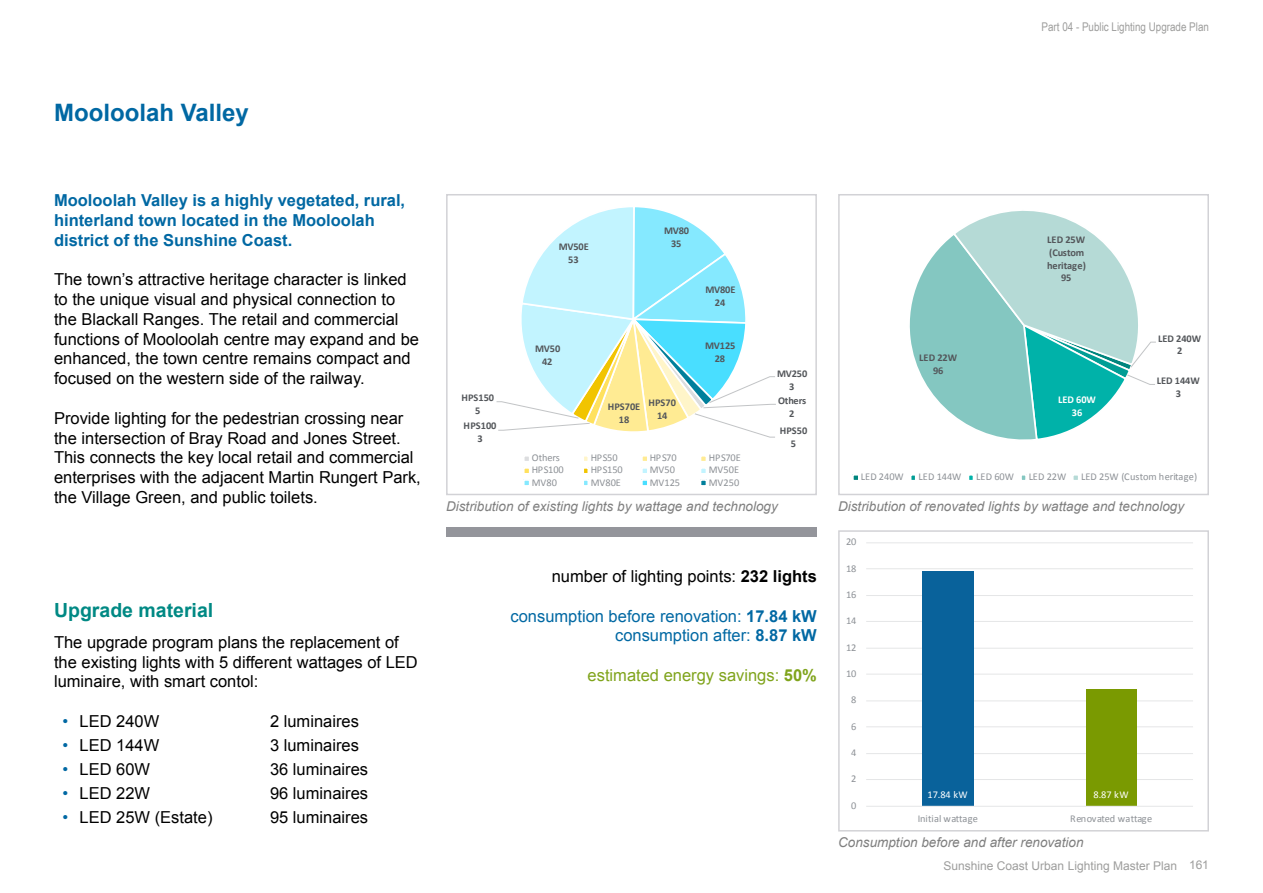
<style>
.page{position:relative;width:1263px;height:893px;background:#fff}
.page>*{position:absolute;margin:0;border:0;box-sizing:border-box;transform-origin:0 0}
.t1{font:700 24px "Arial";color:#0068a3}
.t2{font:700 19.5px "Arial";color:#008984}
.t3{font:16.5px/19.8px "Arial";color:#000}
.t4{font:700 16.5px/19.8px "Arial";color:#0068a3}
.t5{font:16.5px/19.8px "Arial";color:#0068a3;text-align:right}
.t6{font:16.5px "Arial";color:#80a41c}
.t7{font:italic 13.5px "Arial";color:#7f7f7f}
.t8{font:12px "Arial";color:#9d9d9c}
.t9{font:12px "Arial Narrow";color:#9d9d9c}
.t10{font:10.35px "Calibri";letter-spacing:-.005em;color:#8d9196}
.t11{font:700 10.35px/12.9px "Calibri";letter-spacing:-.005em;color:#53565a;text-align:center}
.t12{font:10.35px "Calibri";letter-spacing:-.005em;color:#fff}
.t13{font:700 10.35px/12.9px "Calibri";letter-spacing:-.005em;color:#fff;text-align:center}
.s1{color:#0068a3}
.s2{font-weight:700}
</style>
<div class="page">
<div style="left:446px;top:527px;width:371px;height:10px;background:#94959b"></div>
<hr style="left:866px;top:779px;width:327px;height:1px;background:#e5e6e7">
<hr style="left:866px;top:753px;width:327px;height:1px;background:#e5e6e7">
<hr style="left:866px;top:726px;width:327px;height:1px;background:#e5e6e7">
<hr style="left:866px;top:700px;width:327px;height:1px;background:#e5e6e7">
<hr style="left:866px;top:674px;width:327px;height:1px;background:#e5e6e7">
<hr style="left:866px;top:648px;width:327px;height:1px;background:#e5e6e7">
<hr style="left:866px;top:621px;width:327px;height:1px;background:#e5e6e7">
<hr style="left:866px;top:595px;width:327px;height:1px;background:#e5e6e7">
<hr style="left:866px;top:568px;width:327px;height:1px;background:#e5e6e7">
<hr style="left:866px;top:542px;width:327px;height:1px;background:#e5e6e7">
<div style="left:922px;top:571px;width:51px;height:235px;background:#09629b"></div>
<div style="left:1086px;top:689px;width:50px;height:117px;background:#7a9a01"></div>
<hr style="left:866px;top:806px;width:327px;height:1px;background:#e5e6e7">
<div style="left:838px;top:530px;width:371px;height:301px;border:2px solid #d2d2d6"></div>
<svg style="left:496px;top:207px;width:280px;height:231px"></svg>
<div style="left:523px;top:455px;width:8px;height:8px;border:2px solid #fff"></div>
<div style="left:582px;top:455px;width:7px;height:8px;border:2px solid #fff"></div>
<div style="left:641px;top:455px;width:8px;height:8px;border:2px solid #fff"></div>
<div style="left:700px;top:455px;width:7px;height:8px;border:2px solid #fff"></div>
<div style="left:523px;top:467px;width:8px;height:8px;border:2px solid #fff"></div>
<div style="left:582px;top:467px;width:7px;height:8px;border:2px solid #fff"></div>
<div style="left:641px;top:467px;width:8px;height:8px;border:2px solid #fff"></div>
<div style="left:700px;top:467px;width:7px;height:8px;border:2px solid #fff"></div>
<div style="left:523px;top:479px;width:8px;height:8px;border:2px solid #fff"></div>
<div style="left:582px;top:479px;width:7px;height:8px;border:2px solid #fff"></div>
<div style="left:641px;top:479px;width:8px;height:8px;border:2px solid #fff"></div>
<div style="left:700px;top:479px;width:7px;height:8px;border:2px solid #fff"></div>
<div style="left:446px;top:194px;width:371px;height:301px;border:1px solid #d2d2d6"></div>
<svg style="left:909px;top:210px;width:247px;height:230px"></svg>
<div style="left:852px;top:474px;width:8px;height:8px;border:2px solid #fff"></div>
<div style="left:910px;top:474px;width:7px;height:8px;border:2px solid #fff"></div>
<div style="left:967px;top:474px;width:7px;height:8px;border:2px solid #fff"></div>
<div style="left:1020px;top:474px;width:7px;height:8px;border:2px solid #fff"></div>
<div style="left:1072px;top:474px;width:7px;height:8px;border:2px solid #fff"></div>
<div style="left:838px;top:194px;width:371px;height:301px;border:1px solid #d2d2d6"></div>
<p class="t9" style="left:1041px;top:18px;width:169px">Part 04 - Public Lighting Upgrade Plan</p>
<h1 class="t1" style="left:54px;top:96px;width:196px">Mooloolah Valley</h1>
<p class="t4" style="left:54px;top:190px;width:353px">Mooloolah Valley is a highly vegetated, rural, hinterland town located in the Mooloolah district of the Sunshine Coast.</p>
<p class="t3" style="left:54px;top:269px;width:367px">The town’s attractive heritage character is linked to the unique visual and physical connection to the Blackall Ranges. The retail and commercial functions of Mooloolah centre may expand and be enhanced, the town centre remains compact and focused on the western side of the railway.</p>
<p class="t3" style="left:54px;top:408px;width:368px">Provide lighting for the pedestrian crossing near the intersection of Bray Road and Jones Street.<br>This connects the key local retail and commercial enterprises with the adjacent Martin Rungert Park, the Village Green, and public toilets.</p>
<p class="t2" style="left:54px;top:597px;width:161px">Upgrade material</p>
<p class="t3" style="left:54px;top:632px;width:365px">The upgrade program plans the replacement of the existing lights with 5 different wattages of LED luminaire, with smart contol:</p>
<p class="t3" style="left:63px;top:711px;width:98px"><span class="s1">•</span> LED 240W</p>
<p class="t3" style="left:270px;top:711px;width:90px">2 luminaires</p>
<p class="t3" style="left:63px;top:735px;width:98px"><span class="s1">•</span> LED 144W</p>
<p class="t3" style="left:270px;top:735px;width:90px">3 luminaires</p>
<p class="t3" style="left:63px;top:759px;width:89px"><span class="s1">•</span> LED 60W</p>
<p class="t3" style="left:270px;top:759px;width:100px">36 luminaires</p>
<p class="t3" style="left:63px;top:783px;width:89px"><span class="s1">•</span> LED 22W</p>
<p class="t3" style="left:270px;top:783px;width:100px">96 luminaires</p>
<p class="t3" style="left:63px;top:807px;width:151px"><span class="s1">•</span> LED 25W (Estate)</p>
<p class="t3" style="left:270px;top:807px;width:100px">95 luminaires</p>
<p class="t11" style="left:461px;top:391px;width:34px">HPS150<br>5</p>
<p class="t11" style="left:464px;top:419px;width:34px">HPS100<br>3</p>
<p class="t11" style="left:559px;top:240px;width:32px">MV50E<br>53</p>
<p class="t11" style="left:535px;top:341px;width:27px">MV50<br>42</p>
<p class="t11" style="left:664px;top:224px;width:27px">MV80<br>35</p>
<p class="t11" style="left:608px;top:400px;width:34px">HPS70E<br>18</p>
<p class="t11" style="left:648px;top:395px;width:29px">HPS70<br>14</p>
<p class="t11" style="left:705px;top:283px;width:32px">MV80E<br>24</p>
<p class="t11" style="left:705px;top:339px;width:32px">MV125<br>28</p>
<p class="t10" style="left:532px;top:450px;width:30px">Others</p>
<p class="t10" style="left:591px;top:450px;width:28px">HPS50</p>
<p class="t10" style="left:650px;top:450px;width:28px">HPS70</p>
<p class="t10" style="left:709px;top:450px;width:33px">HPS70E</p>
<p class="t10" style="left:532px;top:463px;width:33px">HPS100</p>
<p class="t10" style="left:591px;top:463px;width:33px">HPS150</p>
<p class="t10" style="left:650px;top:463px;width:27px">MV50</p>
<p class="t10" style="left:709px;top:463px;width:32px">MV50E</p>
<p class="t10" style="left:532px;top:475px;width:27px">MV80</p>
<p class="t10" style="left:591px;top:475px;width:32px">MV80E</p>
<p class="t10" style="left:650px;top:475px;width:32px">MV125</p>
<p class="t10" style="left:709px;top:475px;width:32px">MV250</p>
<p class="t11" style="left:777px;top:366px;width:32px">MV250<br>3</p>
<p class="t11" style="left:778px;top:394px;width:30px">Others<br>2</p>
<p class="t11" style="left:780px;top:424px;width:29px">HPS50<br>5</p>
<p class="t11" style="left:919px;top:351px;width:39px">LED 22W<br>96</p>
<p class="t11" style="left:1047px;top:233px;width:40px">LED 25W (Custom heritage)<br>95</p>
<p class="t13" style="left:1058px;top:392px;width:39px">LED 60W<br>36</p>
<p class="t11" style="left:1158px;top:331px;width:45px">LED 240W<br>2</p>
<p class="t11" style="left:1157px;top:373px;width:45px">LED 144W<br>3</p>
<p class="t10" style="left:861px;top:469px;width:44px">LED 240W</p>
<p class="t10" style="left:918px;top:469px;width:44px">LED 144W</p>
<p class="t10" style="left:976px;top:469px;width:39px">LED 60W</p>
<p class="t10" style="left:1029px;top:469px;width:39px">LED 22W</p>
<p class="t10" style="left:1081px;top:469px;width:118px">LED 25W (Custom heritage)</p>
<p class="t7" style="left:446px;top:497px;width:333px">Distribution of existing lights by wattage and technology</p>
<p class="t7" style="left:838px;top:497px;width:347px">Distribution of renovated lights by wattage and technology</p>
<p class="t3" style="left:552px;top:566px;width:267px">number of lighting points: <span class="s2">232 lights</span></p>
<p class="t5" style="left:510px;top:606px;width:308px">consumption before renovation: <span class="s2">17.84 kW </span>consumption after: <span class="s2">8.87 kW</span></p>
<p class="t6" style="left:588px;top:664px;width:231px">estimated energy savings: <span class="s2">50%</span></p>
<p class="t10" style="left:846px;top:535px;width:12px">20</p>
<p class="t10" style="left:846px;top:561px;width:12px">18</p>
<p class="t10" style="left:846px;top:587px;width:12px">16</p>
<p class="t10" style="left:846px;top:614px;width:12px">14</p>
<p class="t10" style="left:846px;top:640px;width:12px">12</p>
<p class="t10" style="left:846px;top:666px;width:12px">10</p>
<p class="t10" style="left:851px;top:693px;width:7px">8</p>
<p class="t10" style="left:851px;top:719px;width:7px">6</p>
<p class="t10" style="left:851px;top:745px;width:7px">4</p>
<p class="t10" style="left:851px;top:772px;width:7px">2</p>
<p class="t10" style="left:851px;top:798px;width:7px">0</p>
<p class="t12" style="left:927px;top:787px;width:42px">17.84 kW</p>
<p class="t12" style="left:1093px;top:787px;width:37px">8.87 kW</p>
<p class="t10" style="left:918px;top:811px;width:62px">Initial wattage</p>
<p class="t10" style="left:1070px;top:811px;width:83px">Renovated wattage</p>
<p class="t7" style="left:838px;top:834px;width:247px">Consumption before and after renovation</p>
<p class="t8" style="left:943px;top:857px;width:267px">Sunshine Coast Urban Lighting Master Plan 161</p>
</div>
